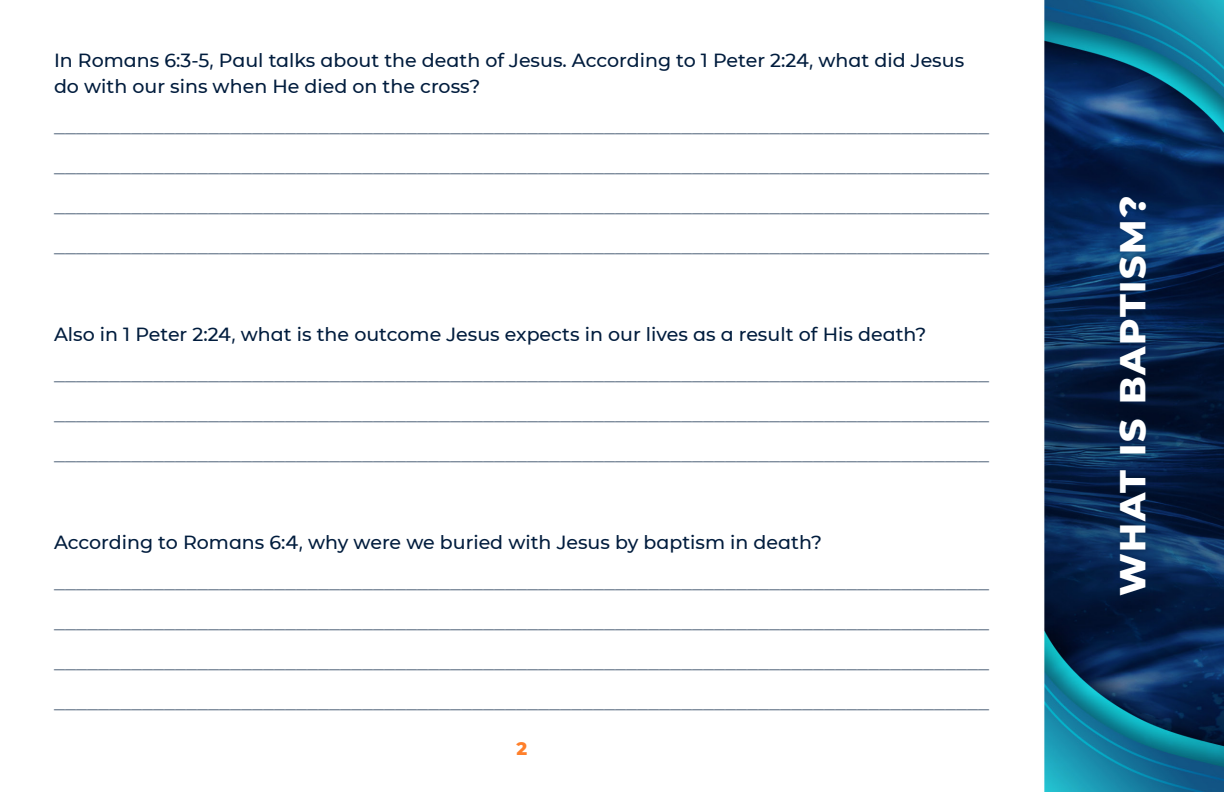
<style>
.page{position:relative;width:1224px;height:792px;background:#fff}
.page>*{position:absolute;margin:0;border:0;box-sizing:border-box;transform-origin:0 0}
.t1{font:800 36px "CMG Sans";letter-spacing:.05em;color:#fff}
.t2{font:500 22px/40px "CMG Sans";color:#808e9e;text-align:justify}
.t3{font:500 19px/26px "CMG Sans";color:#001c3d}
.t4{font:800 18px "CMG Sans";color:#ff802b}
</style>
<div class="page">
<img style="left:1044px;top:0;width:180px;height:792px">
<div style="left:1115px;top:193px;width:36px;height:407px;background:#001c3d;opacity:.5"></div>
<p class="t3" style="left:54px;top:47px;width:912px">In Romans 6:3-5, Paul talks about the death of Jesus. According to 1 Peter 2:24, what did Jesus do with our sins when He died on the cross?</p>
<p class="t2" style="left:54px;top:105px;width:936px">_____________________________________________________________________________________ _____________________________________________________________________________________ _____________________________________________________________________________________ _____________________________________________________________________________________</p>
<p class="t3" style="left:54px;top:321px;width:874px">Also in 1 Peter 2:24, what is the outcome Jesus expects in our lives as a result of His death?</p>
<p class="t2" style="left:54px;top:353px;width:936px">_____________________________________________________________________________________ _____________________________________________________________________________________ _____________________________________________________________________________________</p>
<p class="t3" style="left:54px;top:529px;width:769px">According to Romans 6:4, why were we buried with Jesus by baptism in death?</p>
<p class="t2" style="left:54px;top:561px;width:936px">_____________________________________________________________________________________ _____________________________________________________________________________________ _____________________________________________________________________________________ _____________________________________________________________________________________</p>
<p class="t4" style="left:517px;top:736px;width:12px">2</p>
<h1 class="t1" style="left:1106px;top:596px;width:402px;rotate:-90deg">WHAT IS BAPTISM?</h1>
</div>
